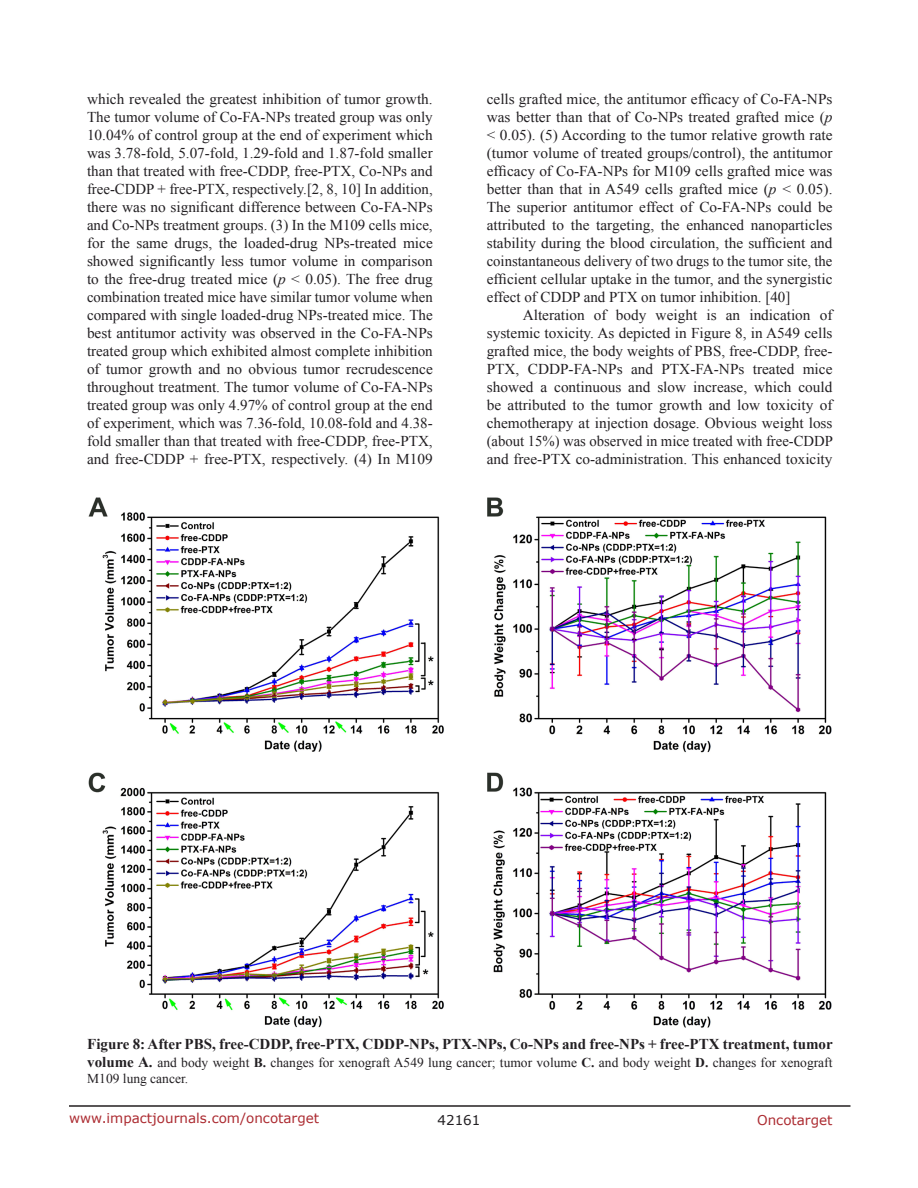
<style>
.page{position:relative;width:918px;height:1188px;background:#fff}
.page>*{position:absolute;margin:0;border:0;box-sizing:border-box;transform-origin:0 0}
.BodyText{font:15px/18px "Times New Roman";color:#221f22;text-align:justify}
.FigureText{font:700 15px "Times New Roman";color:#221f22}
.FigureText-2{font:13.5px/16.2px "Times New Roman";color:#221f22}
.t1{font:13.5px "Verdana";color:#ac2b31}
.t2{font:13.5px "Verdana";color:#221f22}
.s1{font-style:italic}
.s2{font-weight:700;font-size:15px}
.s3{font-weight:700}
</style>
<div class="page">
<hr style="left:69px;top:1105px;width:781px;height:2px;background:#231f20">
<img style="left:88px;top:497px;width:744px;height:531px">
<p class="BodyText" style="left:87px;top:90px;width:347px">which revealed the greatest inhibition of tumor growth.<br>The tumor volume of Co-FA-NPs treated group was only 10.04% of control group at the end of experiment which was 3.78-fold, 5.07-fold, 1.29-fold and 1.87-fold smaller than that treated with free-CDDP, free-PTX, Co-NPs and free-CDDP + free-PTX, respectively.[2, 8, 10] In addition, there was no significant difference between Co-FA-NPs and Co-NPs treatment groups. (3) In the M109 cells mice, for the same drugs, the loaded-drug NPs-treated mice showed significantly less tumor volume in comparison to the free-drug treated mice (<span class="s1">p</span> &lt; 0.05). The free drug combination treated mice have similar tumor volume when compared with single loaded-drug NPs-treated mice. The best antitumor activity was observed in the Co-FA-NPs treated group which exhibited almost complete inhibition of tumor growth and no obvious tumor recrudescence throughout treatment. The tumor volume of Co-FA-NPs treated group was only 4.97% of control group at the end of experiment, which was 7.36-fold, 10.08-fold and 4.38- fold smaller than that treated with free-CDDP, free-PTX, and free-CDDP + free-PTX, respectively. (4) In M109</p>
<p class="BodyText" style="left:487px;top:90px;width:347px">cells grafted mice, the antitumor efficacy of Co-FA-NPs was better than that of Co-NPs treated grafted mice (<span class="s1">p </span>&lt; 0.05). (5) According to the tumor relative growth rate (tumor volume of treated groups/control), the antitumor efficacy of Co-FA-NPs for M109 cells grafted mice was better than that in A549 cells grafted mice (<span class="s1">p</span> &lt; 0.05).<br>The superior antitumor effect of Co-FA-NPs could be attributed to the targeting, the enhanced nanoparticles stability during the blood circulation, the sufficient and coinstantaneous delivery of two drugs to the tumor site, the efficient cellular uptake in the tumor, and the synergistic effect of CDDP and PTX on tumor inhibition. [40]</p>
<p class="BodyText" style="left:487px;top:306px;width:348px;text-indent:36px">Alteration of body weight is an indication of systemic toxicity. As depicted in Figure 8, in A549 cells grafted mice, the body weights of PBS, free-CDDP, free-PTX, CDDP-FA-NPs and PTX-FA-NPs treated mice showed a continuous and slow increase, which could be attributed to the tumor growth and low toxicity of chemotherapy at injection dosage. Obvious weight loss (about 15%) was observed in mice treated with free-CDDP and free-PTX co-administration. This enhanced toxicity</p>
<p class="FigureText" style="left:87px;top:1034px;width:747px">Figure 8: After PBS, free-CDDP, free-PTX, CDDP-NPs, PTX-NPs, Co-NPs and free-NPs + free-PTX treatment, tumor</p>
<p class="FigureText-2" style="left:87px;top:1054px;width:747px"><span class="s2">volume A.</span> and body weight <span class="s3">B.</span> changes for xenograft A549 lung cancer; tumor volume <span class="s3">C.</span> and body weight <span class="s3">D.</span> changes for xenograft<br>M109 lung cancer.</p>
<p class="t1" style="left:69px;top:1109px;width:252px">www.impactjournals.com/oncotarget</p>
<p class="t2" style="left:438px;top:1111px;width:44px">42161</p>
<p class="t1" style="left:757px;top:1111px;width:77px">Oncotarget</p>
</div>
